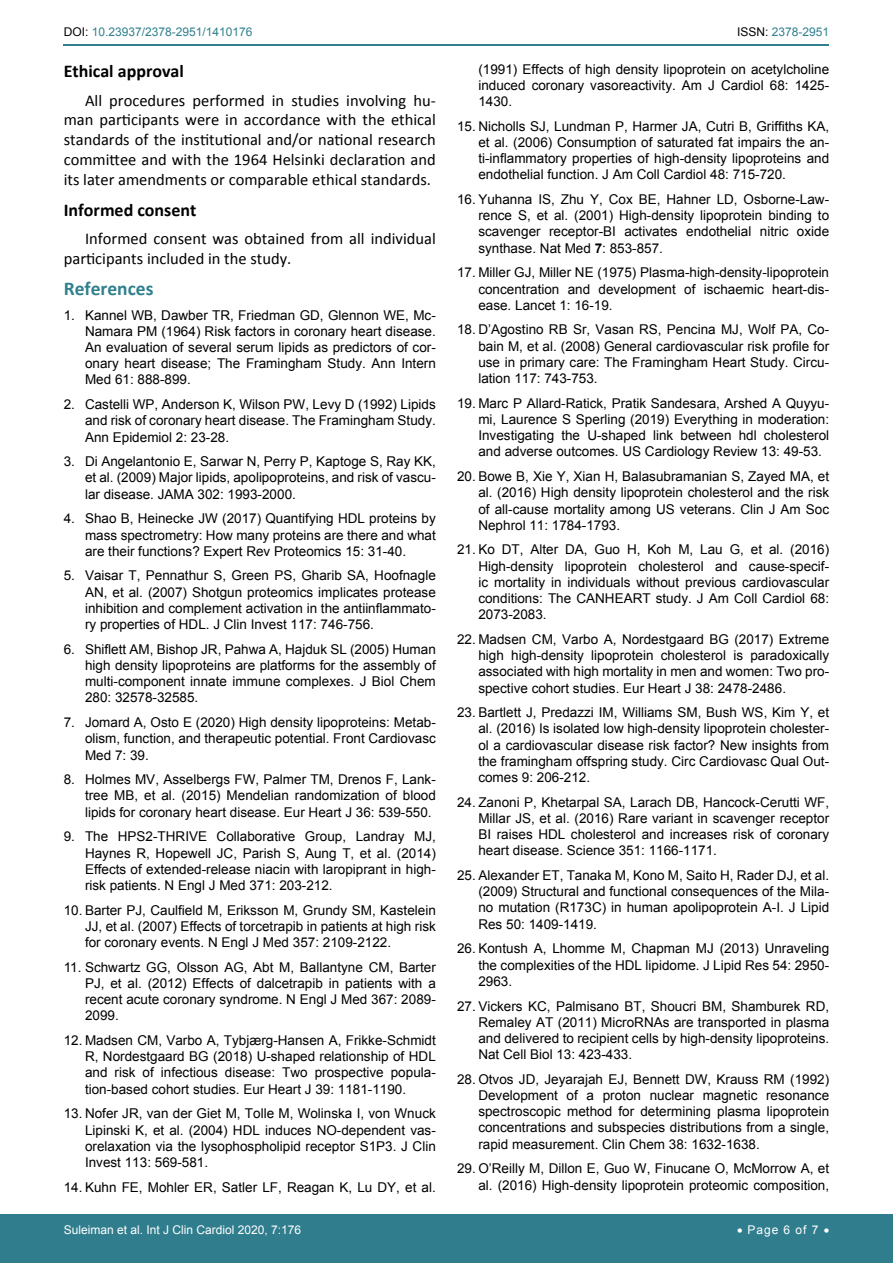
<style>
.page{position:relative;width:893px;height:1263px;background:#fff}
.page>*{position:absolute;margin:0;border:0;box-sizing:border-box;transform-origin:0 0}
.t1{font:700 19.5px "Calibri";color:#30808d}
.t2{font:700 18px "Calibri";color:#000}
.t3{font:16.5px/19.8px "Calibri";color:#000;text-align:justify}
.t4{font:13.5px/16.2px "Arial";color:#000;text-align:justify}
.t5{font:12px "Arial";color:#fff}
.t6{font:12px "Arial";color:#30808d}
.s1{color:#000}
.s2{font-weight:700}
</style>
<div class="page">
<div style="left:0;top:1215px;width:893px;height:48px;background:#307d8d"></div>
<hr style="left:64px;top:44px;width:765px;height:2px;background:#30808d">
<p class="t6" style="left:64px;top:24px;width:190px"><span class="s1">DOI:</span> 10.23937/2378-2951/1410176</p>
<p class="t6" style="left:737px;top:24px;width:94px"><span class="s1">ISSN:</span> 2378-2951</p>
<h2 class="t2" style="left:64px;top:60px;width:122px">Ethical approval</h2>
<p class="t3" style="left:64px;top:90px;width:374px;text-indent:21px">All procedures performed in studies involving hu&shy;man participants were in accordance with the ethical standards of the institutional and/or national research committee and with the 1964 Helsinki declaration and its later amendments or comparable ethical standards.</p>
<h2 class="t2" style="left:64px;top:198px;width:134px">Informed consent</h2>
<p class="t3" style="left:64px;top:229px;width:373px;text-indent:21px">Informed consent was obtained from all individual participants included in the study.</p>
<h1 class="t1" style="left:64px;top:276px;width:91px">References</h1>
<p class="t4" style="left:85px;top:307px;width:352px;text-indent:-21px">1. Kannel WB, Dawber TR, Friedman GD, Glennon WE, Mc-Namara PM (1964) Risk factors in coronary heart disease.<br>An evaluation of several serum lipids as predictors of cor&shy;onary heart disease; The Framingham Study. Ann Intern Med 61: 888-899.</p>
<p class="t4" style="left:85px;top:396px;width:352px;text-indent:-21px">2. Castelli WP, Anderson K, Wilson PW, Levy D (1992) Lipids and risk of coronary heart disease. The Framingham Study.<br>Ann Epidemiol 2: 23-28.</p>
<p class="t4" style="left:85px;top:454px;width:352px;text-indent:-21px">3. Di Angelantonio E, Sarwar N, Perry P, Kaptoge S, Ray KK, et al. (2009) Major lipids, apolipoproteins, and risk of vascu&shy;lar disease. JAMA 302: 1993-2000.</p>
<p class="t4" style="left:85px;top:511px;width:352px;text-indent:-21px">4. Shao B, Heinecke JW (2017) Quantifying HDL proteins by mass spectrometry: How many proteins are there and what are their functions? Expert Rev Proteomics 15: 31-40.</p>
<p class="t4" style="left:85px;top:568px;width:352px;text-indent:-21px">5. Vaisar T, Pennathur S, Green PS, Gharib SA, Hoofnagle AN, et al. (2007) Shotgun proteomics implicates protease inhibition and complement activation in the antiinflammato&shy;ry properties of HDL. J Clin Invest 117: 746-756.</p>
<p class="t4" style="left:85px;top:641px;width:352px;text-indent:-21px">6. Shiflett AM, Bishop JR, Pahwa A, Hajduk SL (2005) Human high density lipoproteins are platforms for the assembly of multi-component innate immune complexes. J Biol Chem 280: 32578-32585.</p>
<p class="t4" style="left:85px;top:714px;width:352px;text-indent:-21px">7. Jomard A, Osto E (2020) High density lipoproteins: Metab&shy;olism, function, and therapeutic potential. Front Cardiovasc Med 7: 39.</p>
<p class="t4" style="left:85px;top:771px;width:352px;text-indent:-21px">8. Holmes MV, Asselbergs FW, Palmer TM, Drenos F, Lank&shy;tree MB, et al. (2015) Mendelian randomization of blood lipids for coronary heart disease. Eur Heart J 36: 539-550.</p>
<p class="t4" style="left:85px;top:829px;width:352px;text-indent:-21px">9. The HPS2-THRIVE Collaborative Group, Landray MJ, Haynes R, Hopewell JC, Parish S, Aung T, et al. (2014)<br>Effects of extended-release niacin with laropiprant in high&shy;risk patients. N Engl J Med 371: 203-212.</p>
<p class="t4" style="left:85px;top:902px;width:352px;text-indent:-21px">10. Barter PJ, Caulfield M, Eriksson M, Grundy SM, Kastelein JJ, et al. (2007) Effects of torcetrapib in patients at high risk for coronary events. N Engl J Med 357: 2109-2122.</p>
<p class="t4" style="left:85px;top:959px;width:352px;text-indent:-21px">11. Schwartz GG, Olsson AG, Abt M, Ballantyne CM, Barter PJ, et al. (2012) Effects of dalcetrapib in patients with a recent acute coronary syndrome. N Engl J Med 367: 2089- 2099.</p>
<p class="t4" style="left:85px;top:1032px;width:352px;text-indent:-21px">12. Madsen CM, Varbo A, Tybjærg-Hansen A, Frikke-Schmidt R, Nordestgaard BG (2018) U-shaped relationship of HDL and risk of infectious disease: Two prospective popula&shy;tion-based cohort studies. Eur Heart J 39: 1181-1190.</p>
<p class="t4" style="left:85px;top:1106px;width:352px;text-indent:-21px">13. Nofer JR, van der Giet M, Tolle M, Wolinska I, von Wnuck Lipinski K, et al. (2004) HDL induces NO-dependent vas&shy;orelaxation via the lysophospholipid receptor S1P3. J Clin Invest 113: 569-581.</p>
<p class="t4" style="left:64px;top:1179px;width:374px">14. Kuhn FE, Mohler ER, Satler LF, Reagan K, Lu DY, et al.</p>
<p class="t4" style="left:478px;top:61px;width:352px">(1991) Effects of high density lipoprotein on acetylcholine induced coronary vasoreactivity. Am J Cardiol 68: 1425- 1430.</p>
<p class="t4" style="left:478px;top:118px;width:352px;text-indent:-21px">15. Nicholls SJ, Lundman P, Harmer JA, Cutri B, Griffiths KA, et al. (2006) Consumption of saturated fat impairs the an&shy;ti-inflammatory properties of high-density lipoproteins and endothelial function. J Am Coll Cardiol 48: 715-720.</p>
<p class="t4" style="left:478px;top:191px;width:352px;text-indent:-21px">16. Yuhanna IS, Zhu Y, Cox BE, Hahner LD, Osborne-Law&shy;rence S, et al. (2001) High-density lipoprotein binding to scavenger receptor-BI activates endothelial nitric oxide synthase. Nat Med <span class="s2">7</span>: 853-857.</p>
<p class="t4" style="left:478px;top:265px;width:352px;text-indent:-21px">17. Miller GJ, Miller NE (1975) Plasma-high-density-lipoprotein concentration and development of ischaemic heart-dis&shy;ease. Lancet 1: 16-19.</p>
<p class="t4" style="left:478px;top:322px;width:352px;text-indent:-21px">18. D’Agostino RB Sr, Vasan RS, Pencina MJ, Wolf PA, Co&shy;bain M, et al. (2008) General cardiovascular risk profile for use in primary care: The Framingham Heart Study. Circu&shy;lation 117: 743-753.</p>
<p class="t4" style="left:478px;top:395px;width:352px;text-indent:-21px">19. Marc P Allard-Ratick, Pratik Sandesara, Arshed A Quyyu&shy;mi, Laurence S Sperling (2019) Everything in moderation:<br>Investigating the U-shaped link between hdl cholesterol and adverse outcomes. US Cardiology Review 13: 49-53.</p>
<p class="t4" style="left:478px;top:468px;width:352px;text-indent:-21px">20. Bowe B, Xie Y, Xian H, Balasubramanian S, Zayed MA, et al. (2016) High density lipoprotein cholesterol and the risk of all-cause mortality among US veterans. Clin J Am Soc Nephrol 11: 1784-1793.</p>
<p class="t4" style="left:478px;top:542px;width:352px;text-indent:-21px">21. Ko DT, Alter DA, Guo H, Koh M, Lau G, et al. (2016)<br>High-density lipoprotein cholesterol and cause-specif&shy;ic mortality in individuals without previous cardiovascular conditions: The CANHEART study. J Am Coll Cardiol 68:<br>2073-2083.</p>
<p class="t4" style="left:478px;top:631px;width:352px;text-indent:-21px">22. Madsen CM, Varbo A, Nordestgaard BG (2017) Extreme high high-density lipoprotein cholesterol is paradoxically associated with high mortality in men and women: Two pro&shy;spective cohort studies. Eur Heart J 38: 2478-2486.</p>
<p class="t4" style="left:478px;top:704px;width:352px;text-indent:-21px">23. Bartlett J, Predazzi IM, Williams SM, Bush WS, Kim Y, et al. (2016) Is isolated low high-density lipoprotein cholester&shy;ol a cardiovascular disease risk factor? New insights from the framingham offspring study. Circ Cardiovasc Qual Out&shy;comes 9: 206-212.</p>
<p class="t4" style="left:478px;top:794px;width:352px;text-indent:-21px">24. Zanoni P, Khetarpal SA, Larach DB, Hancock-Cerutti WF, Millar JS, et al. (2016) Rare variant in scavenger receptor BI raises HDL cholesterol and increases risk of coronary heart disease. Science 351: 1166-1171.</p>
<p class="t4" style="left:478px;top:867px;width:352px;text-indent:-21px">25. Alexander ET, Tanaka M, Kono M, Saito H, Rader DJ, et al. (2009) Structural and functional consequences of the Mila&shy;no mutation (R173C) in human apolipoprotein A-I. J Lipid Res 50: 1409-1419.</p>
<p class="t4" style="left:478px;top:941px;width:352px;text-indent:-21px">26. Kontush A, Lhomme M, Chapman MJ (2013) Unraveling the complexities of the HDL lipidome. J Lipid Res 54: 2950- 2963.</p>
<p class="t4" style="left:478px;top:998px;width:352px;text-indent:-21px">27. Vickers KC, Palmisano BT, Shoucri BM, Shamburek RD, Remaley AT (2011) MicroRNAs are transported in plasma and delivered to recipient cells by high-density lipoproteins.<br>Nat Cell Biol 13: 423-433.</p>
<p class="t4" style="left:478px;top:1071px;width:352px;text-indent:-21px">28. Otvos JD, Jeyarajah EJ, Bennett DW, Krauss RM (1992)<br>Development of a proton nuclear magnetic resonance spectroscopic method for determining plasma lipoprotein concentrations and subspecies distributions from a single, rapid measurement. Clin Chem 38: 1632-1638.</p>
<p class="t4" style="left:457px;top:1160px;width:374px;text-align:right">29. O’Reilly M, Dillon E, Guo W, Finucane O, McMorrow A, et al. (2016) High-density lipoprotein proteomic composition,</p>
<p class="t5" style="left:64px;top:1221px;width:239px">Suleiman et al. Int J Clin Cardiol 2020, 7:176</p>
<p class="t5" style="left:737px;top:1221px;width:94px">• Page 6 of 7 •</p>
</div>
